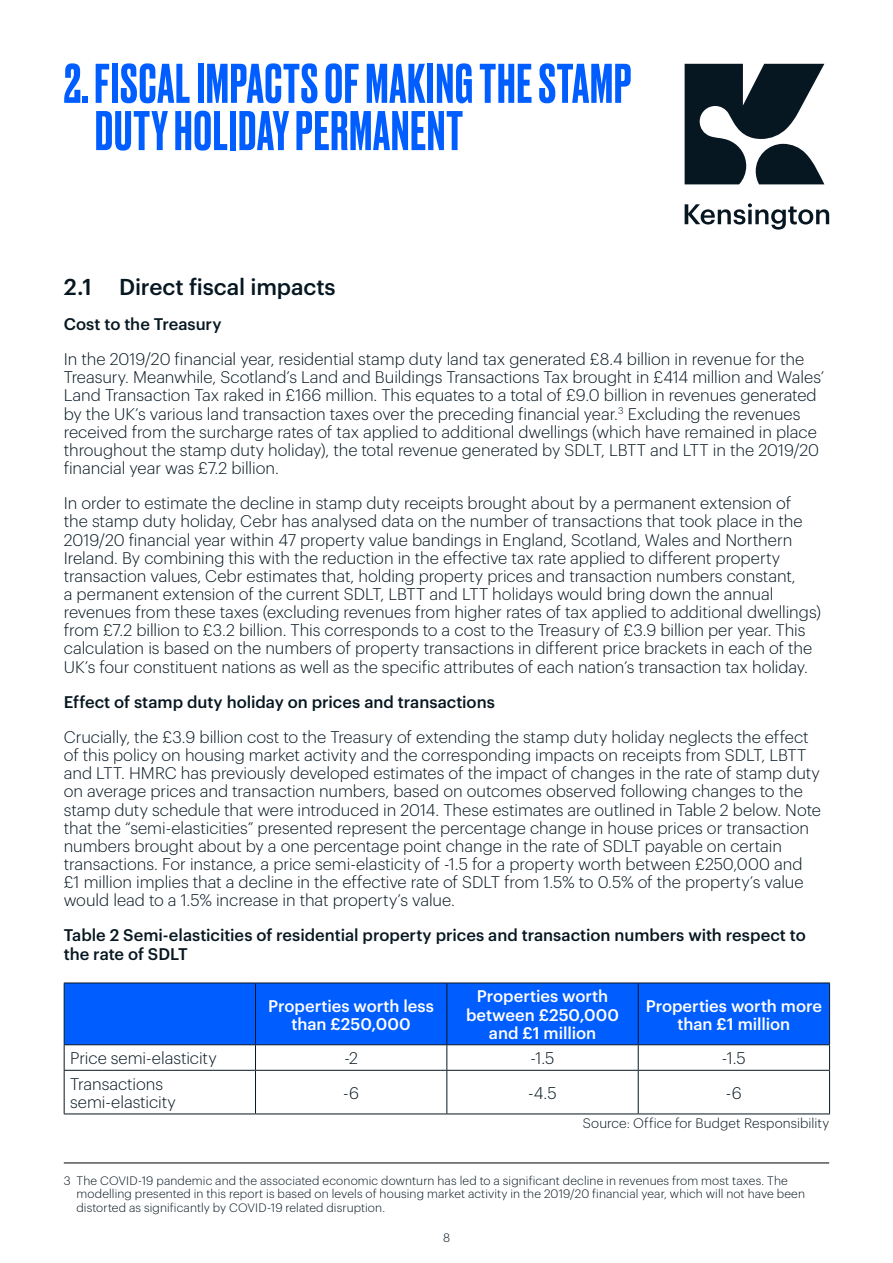
<style>
.page{position:relative;width:893px;height:1263px;background:#fff}
.page>*{position:absolute;margin:0;border:0;box-sizing:border-box;transform-origin:0 0}
.t1{font:500 52.5px/47.2px "Druk";letter-spacing:.02em;color:#005dff}
.t2{font:500 22.5px "Graphik LC";letter-spacing:-.005em;color:#071721}
.t3{font:300 16.5px/18.1px "Graphik LC";letter-spacing:-.005em;color:#071721}
.t4{font:500 16.5px/18.1px "Graphik LC";color:#071721}
.t5{font:500 16.5px/18.1px "Graphik LC";color:#fff;text-align:center}
.t6{font:300 13.5px "Graphik LC";letter-spacing:.01em;color:#071721}
.t7{font:300 12px/13.5px "Graphik LC";letter-spacing:.01em;color:#071721}
</style>
<div class="page">
<div style="left:65px;top:983px;width:764px;height:61px;background:#005dff"></div>
<svg style="left:64px;top:1045px;width:1px;height:25px"></svg>
<svg style="left:255px;top:1045px;width:1px;height:25px"></svg>
<svg style="left:446px;top:1045px;width:1px;height:25px"></svg>
<svg style="left:638px;top:1045px;width:1px;height:25px"></svg>
<svg style="left:829px;top:1045px;width:1px;height:25px"></svg>
<hr style="left:64px;top:1070px;width:191px;height:1px;background:#071721">
<hr style="left:64px;top:1071px;width:1px;height:42px;background:#071721">
<hr style="left:255px;top:1070px;width:192px;height:1px;background:#071721">
<hr style="left:255px;top:1071px;width:1px;height:42px;background:#071721">
<hr style="left:447px;top:1070px;width:191px;height:1px;background:#071721">
<hr style="left:446px;top:1071px;width:1px;height:42px;background:#071721">
<hr style="left:638px;top:1070px;width:192px;height:1px;background:#071721">
<hr style="left:638px;top:1071px;width:1px;height:42px;background:#071721">
<hr style="left:829px;top:1071px;width:1px;height:42px;background:#071721">
<hr style="left:64px;top:1113px;width:191px;height:1px;background:#071721">
<hr style="left:255px;top:1113px;width:192px;height:1px;background:#071721">
<hr style="left:447px;top:1113px;width:191px;height:1px;background:#071721">
<hr style="left:638px;top:1113px;width:192px;height:1px;background:#071721">
<hr style="left:64px;top:982px;width:191px;height:1px;background:#071721">
<hr style="left:64px;top:983px;width:1px;height:61px;background:#071721">
<hr style="left:255px;top:982px;width:192px;height:1px;background:#071721">
<hr style="left:255px;top:983px;width:1px;height:61px;background:#071721">
<hr style="left:447px;top:982px;width:191px;height:1px;background:#071721">
<hr style="left:446px;top:983px;width:1px;height:61px;background:#071721">
<hr style="left:638px;top:982px;width:192px;height:1px;background:#071721">
<hr style="left:638px;top:983px;width:1px;height:61px;background:#071721">
<hr style="left:829px;top:983px;width:1px;height:61px;background:#071721">
<hr style="left:64px;top:1044px;width:191px;height:1px;background:#071721">
<hr style="left:255px;top:1044px;width:192px;height:1px;background:#071721">
<hr style="left:447px;top:1044px;width:191px;height:1px;background:#071721">
<hr style="left:638px;top:1044px;width:192px;height:1px;background:#071721">
<hr style="left:64px;top:1162px;width:765px;height:1px;background:#000">
<svg style="left:685px;top:64px;width:139px;height:120px"></svg>
<svg style="left:685px;top:203px;width:144px;height:27px"></svg>
<h1 class="t1" style="left:95px;top:57px;width:538px;text-indent:-31px">2. FISCAL IMPACTS OF MAKING THE STAMP<br>DUTY HOLIDAY PERMANENT</h1>
<h2 class="t2" style="left:64px;top:270px;width:273px">2.1 Direct fiscal impacts</h2>
<p class="t4" style="left:64px;top:313px;width:159px">Cost to the Treasury</p>
<p class="t3" style="left:64px;top:349px;width:762px">In the 2019/20 financial year, residential stamp duty land tax generated £8.4 billion in revenue for the Treasury. Meanwhile, Scotland’s Land and Buildings Transactions Tax brought in £414 million and Wales’ Land Transaction Tax raked in £166 million. This equates to a total of £9.0 billion in revenues generated by the UK’s various land transaction taxes over the preceding financial year.<sup>3</sup> Excluding the revenues received from the surcharge rates of tax applied to additional dwellings (which have remained in place throughout the stamp duty holiday), the total revenue generated by SDLT, LBTT and LTT in the 2019/20 financial year was £7.2 billion.</p>
<p class="t3" style="left:64px;top:493px;width:759px">In order to estimate the decline in stamp duty receipts brought about by a permanent extension of<br>the stamp duty holiday, Cebr has analysed data on the number of transactions that took place in the 2019/20 financial year within 47 property value bandings in England, Scotland, Wales and Northern Ireland. By combining this with the reduction in the effective tax rate applied to different property transaction values, Cebr estimates that, holding property prices and transaction numbers constant,<br>a permanent extension of the current SDLT, LBTT and LTT holidays would bring down the annual revenues from these taxes (excluding revenues from higher rates of tax applied to additional dwellings) from £7.2 billion to £3.2 billion. This corresponds to a cost to the Treasury of £3.9 billion per year. This calculation is based on the numbers of property transactions in different price brackets in each of the UK’s four constituent nations as well as the specific attributes of each nation’s transaction tax holiday.</p>
<p class="t4" style="left:64px;top:691px;width:433px">Effect of stamp duty holiday on prices and transactions</p>
<p class="t3" style="left:64px;top:727px;width:759px">Crucially, the £3.9 billion cost to the Treasury of extending the stamp duty holiday neglects the effect of this policy on housing market activity and the corresponding impacts on receipts from SDLT, LBTT and LTT. HMRC has previously developed estimates of the impact of changes in the rate of stamp duty on average prices and transaction numbers, based on outcomes observed following changes to the stamp duty schedule that were introduced in 2014. These estimates are outlined in Table 2 below. Note that the “semi-elasticities” presented represent the percentage change in house prices or transaction numbers brought about by a one percentage point change in the rate of SDLT payable on certain transactions. For instance, a price semi-elasticity of -1.5 for a property worth between £250,000 and £1 million implies that a decline in the effective rate of SDLT from 1.5% to 0.5% of the property’s value would lead to a 1.5% increase in that property’s value.</p>
<p class="t4" style="left:64px;top:925px;width:744px">Table 2 Semi-elasticities of residential property prices and transaction numbers with respect to the rate of SDLT</p>
<p class="t5" style="left:268px;top:995px;width:167px">Properties worth less than £250,000</p>
<p class="t5" style="left:466px;top:986px;width:155px">Properties worth between £250,000 and £1 million</p>
<p class="t5" style="left:646px;top:995px;width:178px">Properties worth more than £1 million</p>
<p class="t3" style="left:70px;top:1048px;width:148px">Price semi-elasticity</p>
<p class="t3" style="left:344px;top:1048px;width:15px">-2</p>
<p class="t3" style="left:531px;top:1048px;width:25px">-1.5</p>
<p class="t3" style="left:722px;top:1048px;width:25px">-1.5</p>
<p class="t3" style="left:70px;top:1073px;width:107px">Transactions semi-elasticity</p>
<p class="t3" style="left:343px;top:1082px;width:17px">-6</p>
<p class="t3" style="left:528px;top:1082px;width:30px">-4.5</p>
<p class="t3" style="left:726px;top:1082px;width:17px">-6</p>
<p class="t6" style="left:583px;top:1113px;width:248px">Source: Office for Budget Responsibility</p>
<p class="t7" style="left:77px;top:1173px;width:730px;text-indent:-13px">3 The COVID-19 pandemic and the associated economic downturn has led to a significant decline in revenues from most taxes. The modelling presented in this report is based on levels of housing market activity in the 2019/20 financial year, which will not have been distorted as significantly by COVID-19 related disruption.</p>
<p class="t7" style="left:443px;top:1230px;width:8px">8</p>
</div>
